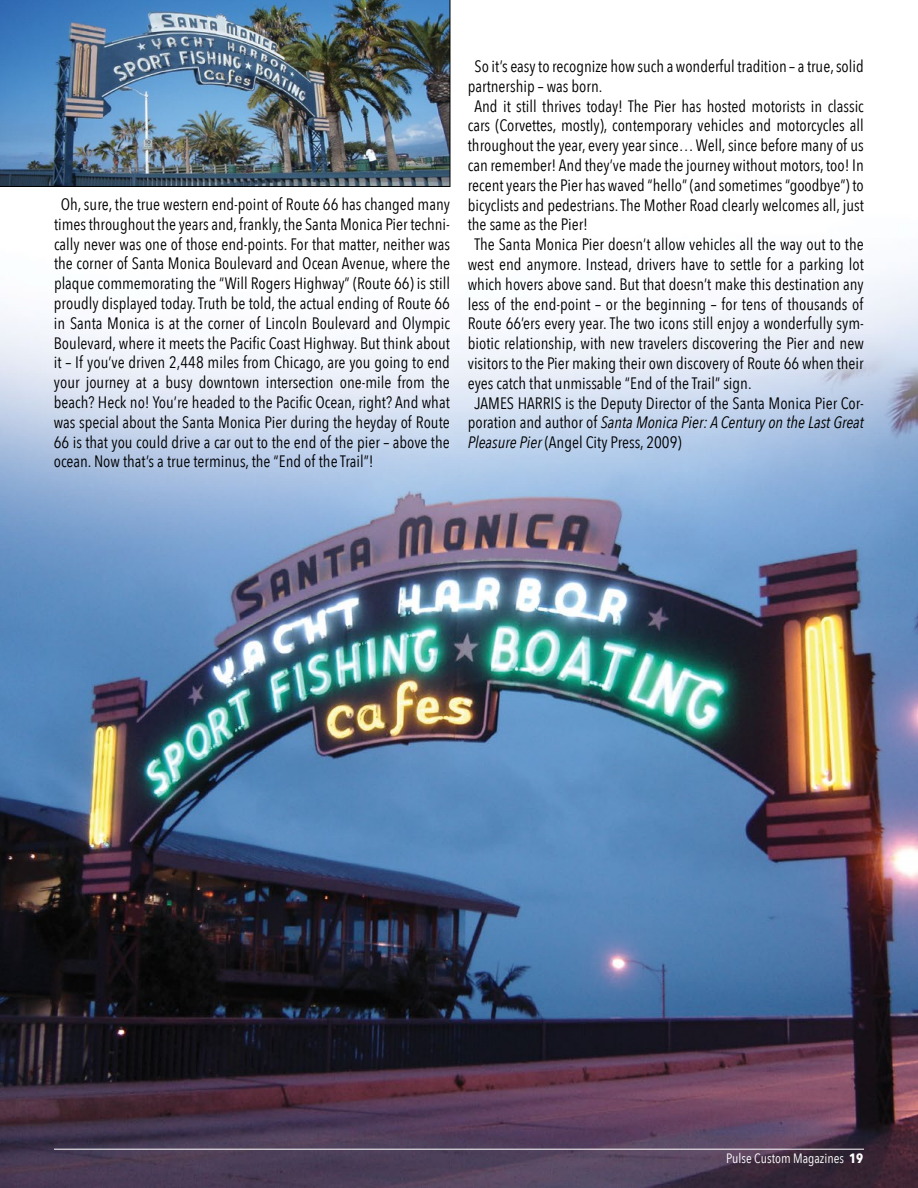
<style>
.page{position:relative;width:918px;height:1188px;background:#fff}
.page>*{position:absolute;margin:0;border:0;box-sizing:border-box;transform-origin:0 0}
.t1{font:16.5px/19.8px "Avenir Next Condensed";color:#000;text-align:justify}
.t2{font:italic 16.5px "Avenir Next Condensed";color:#000}
.t3{font:13.5px "Avenir Next Condensed";color:#fff}
.s1{font-style:normal}
.s2{font-style:italic}
.s3{font-weight:700}
</style>
<div class="page">
<img style="left:0;top:0;width:918px;height:1188px">
<hr style="left:54px;top:1149px;width:810px;height:1px;background:#fff">
<img style="left:0;top:0;width:450px;height:187px">
<p class="t1" style="left:54px;top:194px;width:398px;text-indent:7px">Oh, sure, the true western end-point of Route 66 has changed many times throughout the years and, frankly, the Santa Monica Pier techni&shy;cally never was one of those end-points. For that matter, neither was the corner of Santa Monica Boulevard and Ocean Avenue, where the plaque commemorating the “Will Rogers Highway” (Route 66) is still proudly displayed today. Truth be told, the actual ending of Route 66 in Santa Monica is at the corner of Lincoln Boulevard and Olympic Boulevard, where it meets the Pacific Coast Highway. But think about it – If you’ve driven 2,448 miles from Chicago, are you going to end your journey at a busy downtown intersection one-mile from the beach? Heck no! You’re headed to the Pacific Ocean, right? And what was special about the Santa Monica Pier during the heyday of Route 66 is that you could drive a car out to the end of the pier – above the ocean. Now that’s a true terminus, the “End of the Trail”!</p>
<p class="t1" style="left:475px;top:56px;width:391px">So it’s easy to recognize how such a wonderful tradition – a true, solid</p>
<p class="t1" style="left:468px;top:75px;width:136px">partnership – was born.</p>
<p class="t1" style="left:475px;top:95px;width:391px">And it still thrives today! The Pier has hosted motorists in classic</p>
<p class="t1" style="left:468px;top:115px;width:398px">cars (Corvettes, mostly), contemporary vehicles and motorcycles all</p>
<p class="t1" style="left:468px;top:135px;width:398px">throughout the year, every year since… Well, since before many of us</p>
<p class="t1" style="left:468px;top:155px;width:398px">can remember! And they’ve made the journey without motors, too! In</p>
<p class="t1" style="left:468px;top:174px;width:397px">recent years the Pier has waved “hello” (and sometimes “goodbye”) to</p>
<p class="t1" style="left:468px;top:194px;width:398px">bicyclists and pedestrians. The Mother Road clearly welcomes all, just</p>
<p class="t1" style="left:468px;top:214px;width:122px">the same as the Pier!</p>
<p class="t1" style="left:475px;top:234px;width:391px">The Santa Monica Pier doesn’t allow vehicles all the way out to the</p>
<p class="t1" style="left:468px;top:254px;width:398px">west end anymore. Instead, drivers have to settle for a parking lot</p>
<p class="t1" style="left:468px;top:273px;width:398px">which hovers above sand. But that doesn’t make this destination any</p>
<p class="t1" style="left:468px;top:293px;width:397px">less of the end-point – or the beginning – for tens of thousands of</p>
<p class="t1" style="left:468px;top:313px;width:398px">Route 66’ers every year. The two icons still enjoy a wonderfully sym-</p>
<p class="t1" style="left:468px;top:333px;width:398px">biotic relationship, with new travelers discovering the Pier and new</p>
<p class="t1" style="left:468px;top:353px;width:397px">visitors to the Pier making their own discovery of Route 66 when their</p>
<p class="t1" style="left:468px;top:372px;width:285px">eyes catch that unmissable “End of the Trail” sign.</p>
<p class="t1" style="left:475px;top:392px;width:391px">JAMES HARRIS is the Deputy Director of the Santa Monica Pier Cor-</p>
<p class="t2" style="left:468px;top:413px;width:397px"><span class="s1">poration and author of</span> Santa Monica Pier: A Century on the Last Great</p>
<p class="t1" style="left:468px;top:432px;width:215px"><span class="s2">Pleasure Pier</span> (Angel City Press, 2009)</p>
<p class="t3" style="left:726px;top:1146px;width:138px">Pulse Custom Magazines <span class="s3">19</span></p>
</div>
